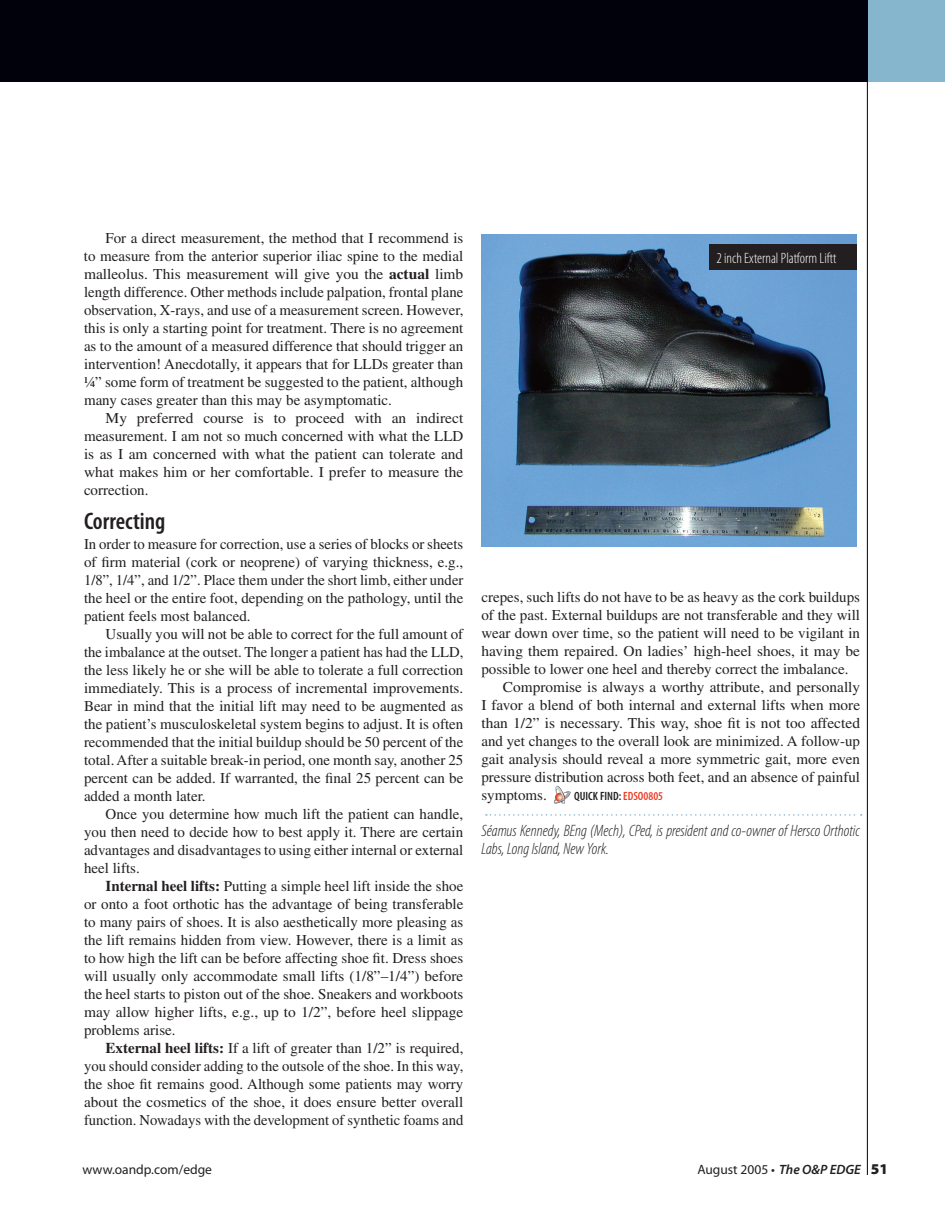
<style>
.page{position:relative;width:945px;height:1229px;background:#fff}
.page>*{position:absolute;margin:0;border:0;box-sizing:border-box;transform-origin:0 0}
.t1{font:600 condensed 24px "Myriad Pro";color:#231f20}
.t2{font:italic 300 condensed 16.5px/18px "Myriad Pro";color:#231f20}
.t3{font:15px/18px "Times LT Std";color:#231f20;text-align:justify}
.t4{font:300 condensed 15px "Myriad Pro";color:#fff}
.t5{font:13.5px "Myriad Pro";color:#231f20}
.t6{font:600 condensed 12px "Myriad Pro";color:#231f20}
.s1{font-weight:700}
.s2{color:#eb4026}
.s3{font-weight:600;font-style:italic}
.s4{font-weight:900;font-size:15px}
</style>
<div class="page">
<div style="left:0;top:0;width:27px;height:81px;background:#00010a"></div>
<div style="left:867px;top:0;width:78px;height:81px;background:#86b6ce"></div>
<img style="left:481px;top:234px;width:375px;height:312px">
<div style="left:709px;top:245px;width:148px;height:25px;background:#231f20"></div>
<svg style="left:486px;top:814px;width:376px;height:1px"></svg>
<svg style="left:554px;top:785px;width:17px;height:19px"></svg>
<div style="left:25px;top:0;width:842px;height:81px;background:#00010a"></div>
<hr style="left:867px;top:0;width:1px;height:1175px;background:#00010a">
<p class="t3" style="left:84px;top:229px;width:381px;text-indent:22px">For a direct measurement, the method that I recommend is to measure from the anterior superior iliac spine to the medial malleolus. This measurement will give you the <span class="s1">actual</span> limb length difference. Other methods include palpation, frontal plane observation, X-rays, and use of a measurement screen. However, this is only a starting point for treatment. There is no agreement as to the amount of a measured difference that should trigger an intervention! Anecdotally, it appears that for LLDs greater than ¼” some form of treatment be suggested to the patient, although many cases greater than this may be asymptomatic.</p>
<p class="t3" style="left:84px;top:409px;width:381px;text-indent:22px">My preferred course is to proceed with an indirect measurement. I am not so much concerned with what the LLD is as I am concerned with what the patient can tolerate and what makes him or her comfortable. I prefer to measure the correction.</p>
<h1 class="t1" style="left:84px;top:508px;width:83px">Correcting</h1>
<p class="t3" style="left:84px;top:535px;width:381px">In order to measure for correction, use a series of blocks or sheets of firm material (cork or neoprene) of varying thickness, e.g., 1/8”, 1/4”, and 1/2”. Place them under the short limb, either under the heel or the entire foot, depending on the pathology, until the patient feels most balanced.</p>
<p class="t3" style="left:84px;top:625px;width:381px;text-indent:22px">Usually you will not be able to correct for the full amount of the imbalance at the outset. The longer a patient has had the LLD, the less likely he or she will be able to tolerate a full correction immediately. This is a process of incremental improvements.<br>Bear in mind that the initial lift may need to be augmented as the patient’s musculoskeletal system begins to adjust. It is often recommended that the initial buildup should be 50 percent of the total. After a suitable break-in period, one month say, another 25 percent can be added. If warranted, the final 25 percent can be added a month later.</p>
<p class="t3" style="left:84px;top:805px;width:381px;text-indent:22px">Once you determine how much lift the patient can handle, you then need to decide how to best apply it. There are certain advantages and disadvantages to using either internal or external heel lifts.</p>
<p class="t3" style="left:84px;top:877px;width:381px;text-indent:22px"><span class="s1">Internal heel lifts:</span> Putting a simple heel lift inside the shoe or onto a foot orthotic has the advantage of being transferable to many pairs of shoes. It is also aesthetically more pleasing as the lift remains hidden from view. However, there is a limit as to how high the lift can be before affecting shoe fit. Dress shoes will usually only accommodate small lifts (1/8”–1/4”) before the heel starts to piston out of the shoe. Sneakers and workboots may allow higher lifts, e.g., up to 1/2”, before heel slippage problems arise.</p>
<p class="t3" style="left:84px;top:1039px;width:381px;text-indent:22px"><span class="s1">External heel lifts:</span> If a lift of greater than 1/2” is required, you should consider adding to the outsole of the shoe. In this way, the shoe fit remains good. Although some patients may worry about the cosmetics of the shoe, it does ensure better overall function. Nowadays with the development of synthetic foams and</p>
<p class="t4" style="left:716px;top:250px;width:122px">2 inch External Platform Liftt</p>
<p class="t3" style="left:481px;top:588px;width:380px">crepes, such lifts do not have to be as heavy as the cork buildups</p>
<p class="t3" style="left:481px;top:606px;width:380px">of the past. External buildups are not transferable and they will</p>
<p class="t3" style="left:481px;top:624px;width:380px">wear down over time, so the patient will need to be vigilant in</p>
<p class="t3" style="left:481px;top:642px;width:380px">having them repaired. On ladies’ high-heel shoes, it may be</p>
<p class="t3" style="left:481px;top:660px;width:369px">possible to lower one heel and thereby correct the imbalance.</p>
<p class="t3" style="left:503px;top:678px;width:359px">Compromise is always a worthy attribute, and personally</p>
<p class="t3" style="left:481px;top:696px;width:380px">I favor a blend of both internal and external lifts when more</p>
<p class="t3" style="left:481px;top:714px;width:380px">than 1/2” is necessary. This way, shoe fit is not too affected</p>
<p class="t3" style="left:481px;top:732px;width:380px">and yet changes to the overall look are minimized. A follow-up</p>
<p class="t3" style="left:481px;top:750px;width:380px">gait analysis should reveal a more symmetric gait, more even</p>
<p class="t3" style="left:481px;top:768px;width:380px">pressure distribution across both feet, and an absence of painful</p>
<p class="t3" style="left:481px;top:786px;width:67px">symptoms.</p>
<p class="t2" style="left:481px;top:822px;width:380px">Séamus Kennedy, BEng (Mech), CPed, is president and co-owner of Hersco Orthotic<br>Labs, Long Island, New York.</p>
<p class="t6" style="left:574px;top:789px;width:90px">QUICK FIND: <span class="s2">EDSO0805</span></p>
<p class="t5" style="left:82px;top:1162px;width:131px">www.oandp.com/edge</p>
<p class="t5" style="left:697px;top:1162px;width:192px">August 2005 • <span class="s3">The O&amp;P EDGE</span> <span class="s4">51</span></p>
</div>
